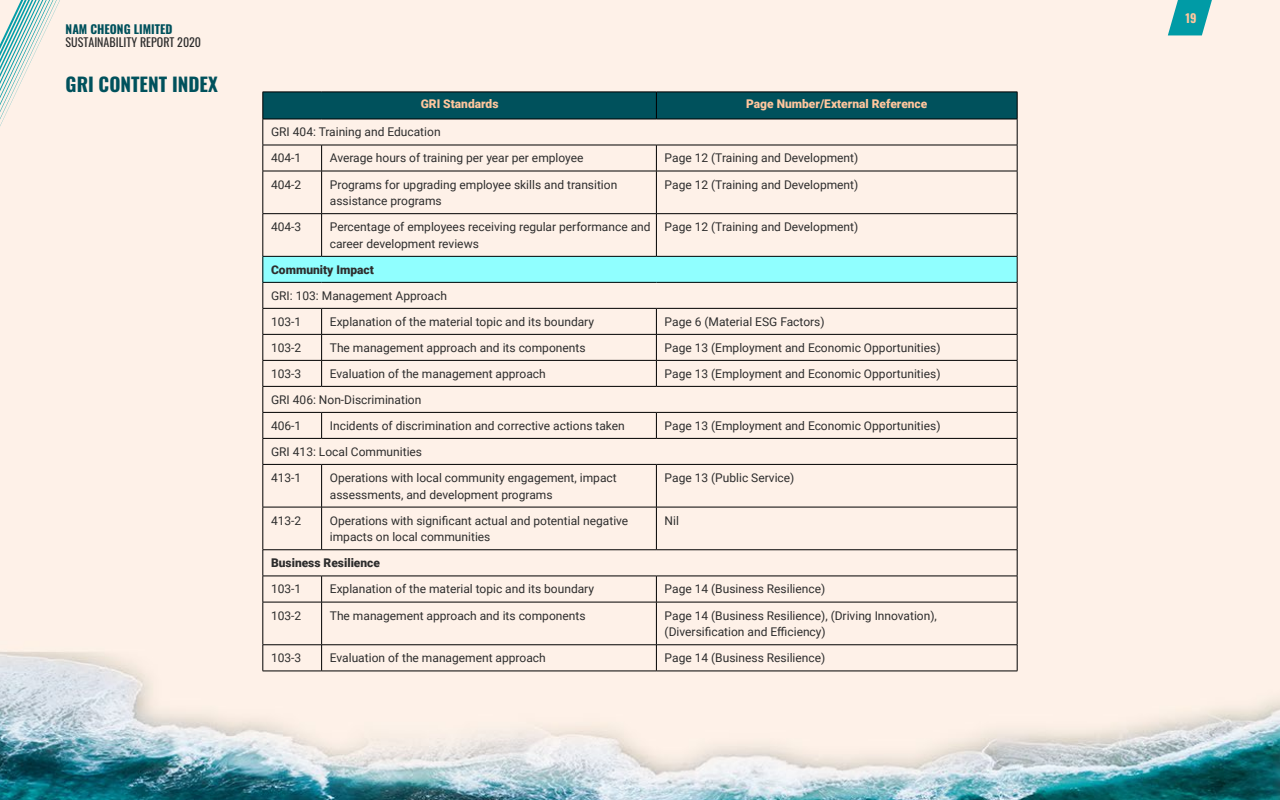
<style>
.page{position:relative;width:1280px;height:800px;background:#fff}
.page>*{position:absolute;margin:0;border:0;box-sizing:border-box;transform-origin:0 0}
.t1{font:700 19px "Oswald";color:#00515c}
.t2{font:12px/16.7px "Roboto";color:#2d2d2d}
.t3{font:900 12px "Roboto";color:#ffc69d}
.t4{font:900 12px "Roboto";color:#2d2d2d}
.t5{font:12px "Oswald";color:#2d2d2d}
.t6{font:700 12px "Oswald";color:#00515c}
.t7{font:700 12px "Oswald";color:#ffc69d}
</style>
<div class="page">
<img style="left:0;top:0;width:1280px;height:800px">
<div style="left:263px;top:256px;width:754px;height:26px;background:#90ffff"></div>
<hr style="left:263px;top:171px;width:59px;height:1px;background:#000">
<hr style="left:322px;top:171px;width:334px;height:1px;background:#000">
<hr style="left:656px;top:171px;width:361px;height:1px;background:#000">
<hr style="left:263px;top:213px;width:59px;height:1px;background:#000">
<hr style="left:322px;top:213px;width:334px;height:1px;background:#000">
<hr style="left:656px;top:213px;width:361px;height:1px;background:#000">
<hr style="left:263px;top:256px;width:59px;height:1px;background:#000">
<hr style="left:322px;top:256px;width:334px;height:1px;background:#000">
<hr style="left:656px;top:256px;width:361px;height:1px;background:#000">
<hr style="left:263px;top:282px;width:59px;height:1px;background:#000">
<hr style="left:322px;top:282px;width:334px;height:1px;background:#000">
<hr style="left:656px;top:282px;width:361px;height:1px;background:#000">
<hr style="left:263px;top:308px;width:59px;height:1px;background:#000">
<hr style="left:322px;top:308px;width:334px;height:1px;background:#000">
<hr style="left:656px;top:308px;width:361px;height:1px;background:#000">
<hr style="left:263px;top:334px;width:59px;height:1px;background:#000">
<hr style="left:322px;top:334px;width:334px;height:1px;background:#000">
<hr style="left:656px;top:334px;width:361px;height:1px;background:#000">
<hr style="left:263px;top:360px;width:59px;height:1px;background:#000">
<hr style="left:322px;top:360px;width:334px;height:1px;background:#000">
<hr style="left:656px;top:360px;width:361px;height:1px;background:#000">
<hr style="left:263px;top:386px;width:59px;height:1px;background:#000">
<hr style="left:322px;top:386px;width:334px;height:1px;background:#000">
<hr style="left:656px;top:386px;width:361px;height:1px;background:#000">
<hr style="left:263px;top:412px;width:59px;height:1px;background:#000">
<hr style="left:322px;top:412px;width:334px;height:1px;background:#000">
<hr style="left:656px;top:412px;width:361px;height:1px;background:#000">
<hr style="left:263px;top:438px;width:59px;height:1px;background:#000">
<hr style="left:322px;top:438px;width:334px;height:1px;background:#000">
<hr style="left:656px;top:438px;width:361px;height:1px;background:#000">
<hr style="left:263px;top:464px;width:59px;height:1px;background:#000">
<hr style="left:322px;top:464px;width:334px;height:1px;background:#000">
<hr style="left:656px;top:464px;width:361px;height:1px;background:#000">
<hr style="left:263px;top:507px;width:59px;height:1px;background:#000">
<hr style="left:322px;top:507px;width:334px;height:1px;background:#000">
<hr style="left:656px;top:507px;width:361px;height:1px;background:#000">
<hr style="left:263px;top:550px;width:59px;height:1px;background:#000">
<hr style="left:322px;top:550px;width:334px;height:1px;background:#000">
<hr style="left:656px;top:550px;width:361px;height:1px;background:#000">
<hr style="left:263px;top:576px;width:59px;height:1px;background:#000">
<hr style="left:322px;top:576px;width:334px;height:1px;background:#000">
<hr style="left:656px;top:576px;width:361px;height:1px;background:#000">
<hr style="left:263px;top:602px;width:59px;height:1px;background:#000">
<hr style="left:322px;top:602px;width:334px;height:1px;background:#000">
<hr style="left:656px;top:602px;width:361px;height:1px;background:#000">
<hr style="left:263px;top:645px;width:59px;height:1px;background:#000">
<hr style="left:322px;top:645px;width:334px;height:1px;background:#000">
<hr style="left:656px;top:645px;width:361px;height:1px;background:#000">
<hr style="left:263px;top:671px;width:59px;height:1px;background:#000">
<hr style="left:322px;top:671px;width:334px;height:1px;background:#000">
<hr style="left:656px;top:671px;width:361px;height:1px;background:#000">
<hr style="left:263px;top:171px;width:1px;height:42px;background:#000">
<hr style="left:263px;top:214px;width:1px;height:42px;background:#000">
<svg style="left:263px;top:257px;width:1px;height:207px"></svg>
<hr style="left:263px;top:465px;width:1px;height:42px;background:#000">
<hr style="left:263px;top:507px;width:1px;height:43px;background:#000">
<svg style="left:263px;top:550px;width:1px;height:52px"></svg>
<hr style="left:263px;top:602px;width:1px;height:43px;background:#000">
<svg style="left:263px;top:645px;width:1px;height:26px"></svg>
<svg style="left:263px;top:92px;width:755px;height:79px;background:#a0b2b0"></svg>
<hr style="left:321px;top:171px;width:1px;height:42px;background:#000">
<hr style="left:656px;top:171px;width:1px;height:42px;background:#000">
<hr style="left:1017px;top:171px;width:1px;height:42px;background:#000">
<hr style="left:321px;top:214px;width:1px;height:42px;background:#000">
<hr style="left:656px;top:214px;width:1px;height:42px;background:#000">
<hr style="left:1017px;top:214px;width:1px;height:42px;background:#000">
<svg style="left:321px;top:309px;width:1px;height:77px"></svg>
<svg style="left:656px;top:309px;width:1px;height:77px"></svg>
<svg style="left:321px;top:413px;width:1px;height:25px"></svg>
<svg style="left:656px;top:413px;width:1px;height:25px"></svg>
<svg style="left:1017px;top:257px;width:1px;height:207px"></svg>
<hr style="left:321px;top:465px;width:1px;height:42px;background:#000">
<hr style="left:656px;top:465px;width:1px;height:42px;background:#000">
<hr style="left:1017px;top:465px;width:1px;height:42px;background:#000">
<hr style="left:321px;top:507px;width:1px;height:43px;background:#000">
<hr style="left:656px;top:507px;width:1px;height:43px;background:#000">
<hr style="left:1017px;top:507px;width:1px;height:43px;background:#000">
<svg style="left:321px;top:576px;width:1px;height:26px"></svg>
<svg style="left:656px;top:576px;width:1px;height:26px"></svg>
<svg style="left:1017px;top:550px;width:1px;height:52px"></svg>
<hr style="left:321px;top:602px;width:1px;height:43px;background:#000">
<hr style="left:656px;top:602px;width:1px;height:43px;background:#000">
<hr style="left:1017px;top:602px;width:1px;height:43px;background:#000">
<svg style="left:321px;top:645px;width:1px;height:26px"></svg>
<svg style="left:656px;top:645px;width:1px;height:26px"></svg>
<svg style="left:1017px;top:645px;width:1px;height:26px"></svg>
<svg style="left:1168px;top:0;width:46px;height:35px;background:#42b1b7"></svg>
<svg style="left:0;top:0;width:95px;height:135px;background:#e9eae2"></svg>
<p class="t6" style="left:66px;top:23px;width:108px">NAM CHEONG LIMITED</p>
<p class="t5" style="left:66px;top:31px;width:137px">SUSTAINABILITY REPORT 2020</p>
<h1 class="t1" style="left:66px;top:74px;width:154px">GRI CONTENT INDEX</h1>
<p class="t3" style="left:421px;top:96px;width:79px">GRI Standards</p>
<p class="t3" style="left:746px;top:96px;width:183px">Page Number/External Reference</p>
<p class="t2" style="left:271px;top:119px;width:171px;line-height:26px">GRI 404: Training and Education<br>404-1</p>
<p class="t2" style="left:330px;top:149px;width:255px">Average hours of training per year per employee</p>
<p class="t2" style="left:665px;top:149px;width:195px">Page 12 (Training and Development)</p>
<p class="t2" style="left:271px;top:175px;width:32px">404-2</p>
<p class="t2" style="left:330px;top:175px;width:289px">Programs for upgrading employee skills and transition assistance programs</p>
<p class="t2" style="left:665px;top:175px;width:195px">Page 12 (Training and Development)</p>
<p class="t2" style="left:271px;top:218px;width:32px">404-3</p>
<p class="t2" style="left:330px;top:218px;width:322px">Percentage of employees receiving regular performance and career development reviews</p>
<p class="t2" style="left:665px;top:218px;width:195px">Page 12 (Training and Development)</p>
<p class="t4" style="left:271px;top:261px;width:104px">Community Impact</p>
<p class="t2" style="left:271px;top:282px;width:177px;line-height:26px">GRI: 103: Management Approach<br>103-1</p>
<p class="t2" style="left:330px;top:313px;width:266px">Explanation of the material topic and its boundary</p>
<p class="t2" style="left:665px;top:313px;width:161px">Page 6 (Material ESG Factors)</p>
<p class="t2" style="left:271px;top:339px;width:32px">103-2</p>
<p class="t2" style="left:330px;top:339px;width:257px">The management approach and its components</p>
<p class="t2" style="left:665px;top:339px;width:277px">Page 13 (Employment and Economic Opportunities)</p>
<p class="t2" style="left:271px;top:365px;width:32px">103-3</p>
<p class="t2" style="left:330px;top:365px;width:217px">Evaluation of the management approach</p>
<p class="t2" style="left:665px;top:365px;width:277px">Page 13 (Employment and Economic Opportunities)</p>
<p class="t2" style="left:271px;top:386px;width:152px;line-height:26px">GRI 406: Non-Discrimination<br>406-1</p>
<p class="t2" style="left:330px;top:417px;width:297px">Incidents of discrimination and corrective actions taken</p>
<p class="t2" style="left:665px;top:417px;width:277px">Page 13 (Employment and Economic Opportunities)</p>
<p class="t2" style="left:271px;top:438px;width:153px;line-height:26px">GRI 413: Local Communities<br>413-1</p>
<p class="t2" style="left:330px;top:469px;width:288px">Operations with local community engagement, impact assessments, and development programs</p>
<p class="t2" style="left:665px;top:469px;width:131px">Page 13 (Public Service)</p>
<p class="t2" style="left:271px;top:511px;width:32px">413-2</p>
<p class="t2" style="left:330px;top:511px;width:300px">Operations with significant actual and potential negative impacts on local communities</p>
<p class="t2" style="left:665px;top:511px;width:16px">Nil</p>
<p class="t4" style="left:271px;top:555px;width:110px">Business Resilience</p>
<p class="t2" style="left:271px;top:580px;width:32px">103-1</p>
<p class="t2" style="left:330px;top:580px;width:266px">Explanation of the material topic and its boundary</p>
<p class="t2" style="left:665px;top:580px;width:162px">Page 14 (Business Resilience)</p>
<p class="t2" style="left:271px;top:607px;width:32px">103-2</p>
<p class="t2" style="left:330px;top:607px;width:257px">The management approach and its components</p>
<p class="t2" style="left:665px;top:607px;width:274px">Page 14 (Business Resilience), (Driving Innovation), (Diversification and Efficiency)</p>
<p class="t2" style="left:271px;top:649px;width:32px">103-3</p>
<p class="t2" style="left:330px;top:649px;width:217px">Evaluation of the management approach</p>
<p class="t2" style="left:665px;top:649px;width:162px">Page 14 (Business Resilience)</p>
<p class="t7" style="left:1186px;top:11px;width:13px">19</p>
</div>
